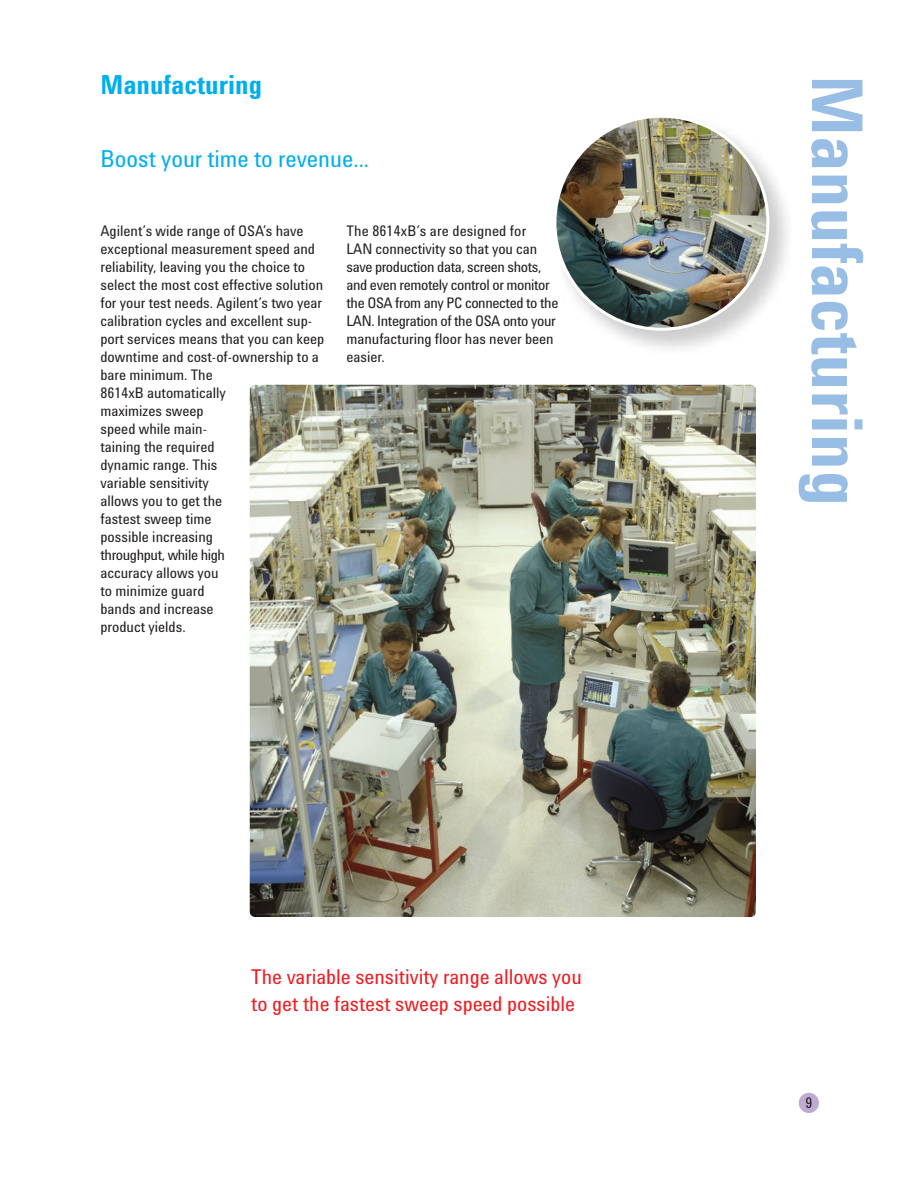
<style>
.page{position:relative;width:918px;height:1188px;background:#fff}
.page>*{position:absolute;margin:0;border:0;box-sizing:border-box;transform-origin:0 0}
.t1{font:700 72px "Agilent Cond";color:#99bee5}
.t2{font:700 27px "Agilent Cond";color:#00aeef}
.t3{font:24px "Agilent Cond";color:#00aeef}
.t4{font:21px/27px "Agilent Cond";color:#ee1e24}
.t5{font:15px/18px "Agilent Cond";color:#231f20}
.t6{font:15px/18px "Agilent Cond";letter-spacing:-.025em;color:#231f20}
</style>
<div class="page">
<div style="left:799px;top:1093px;width:20px;height:20px;background:#bfaad1;border-radius:50%"></div>
<img style="left:250px;top:385px;width:506px;height:532px;border-radius:5px">
<img style="left:556px;top:117px;width:213px;height:214px">
<h2 class="t2" style="left:100px;top:75px;width:163px">Manufacturing</h2>
<h3 class="t3" style="left:100px;top:150px;width:270px">Boost your time to revenue...</h3>
<p class="t5" style="left:100px;top:222px;width:225px">Agilent’s wide range of OSA’s have exceptional measurement speed and reliability, leaving you the choice to select the most cost effective solution for your test needs. Agilent’s two year calibration cycles and excellent sup&shy;port services means that you can keep downtime and cost-of-ownership to a bare minimum. The<br>8614xB automatically<br>maximizes sweep<br>speed while main-<br>taining the required<br>dynamic range. This<br>variable sensitivity<br>allows you to get the<br>fastest sweep time<br>possible increasing<br>throughput, while high<br>accuracy allows you<br>to minimize guard<br>bands and increase<br>product yields.</p>
<p class="t6" style="left:346px;top:222px;width:213px">The 8614xB’s are designed for<br>LAN connectivity so that you can save production data, screen shots, and even remotely control or monitor the OSA from any PC connected to the<br>LAN. Integration of the OSA onto your manufacturing floor has never been easier.</p>
<h3 class="t4" style="left:251px;top:965px;width:332px">The variable sensitivity range allows you to get the fastest sweep speed possible</h3>
<h1 class="t1" style="left:864px;top:75px;width:433px;rotate:90deg">Manufacturing</h1>
<p class="t5" style="left:805px;top:1095px;width:8px">9</p>
</div>
